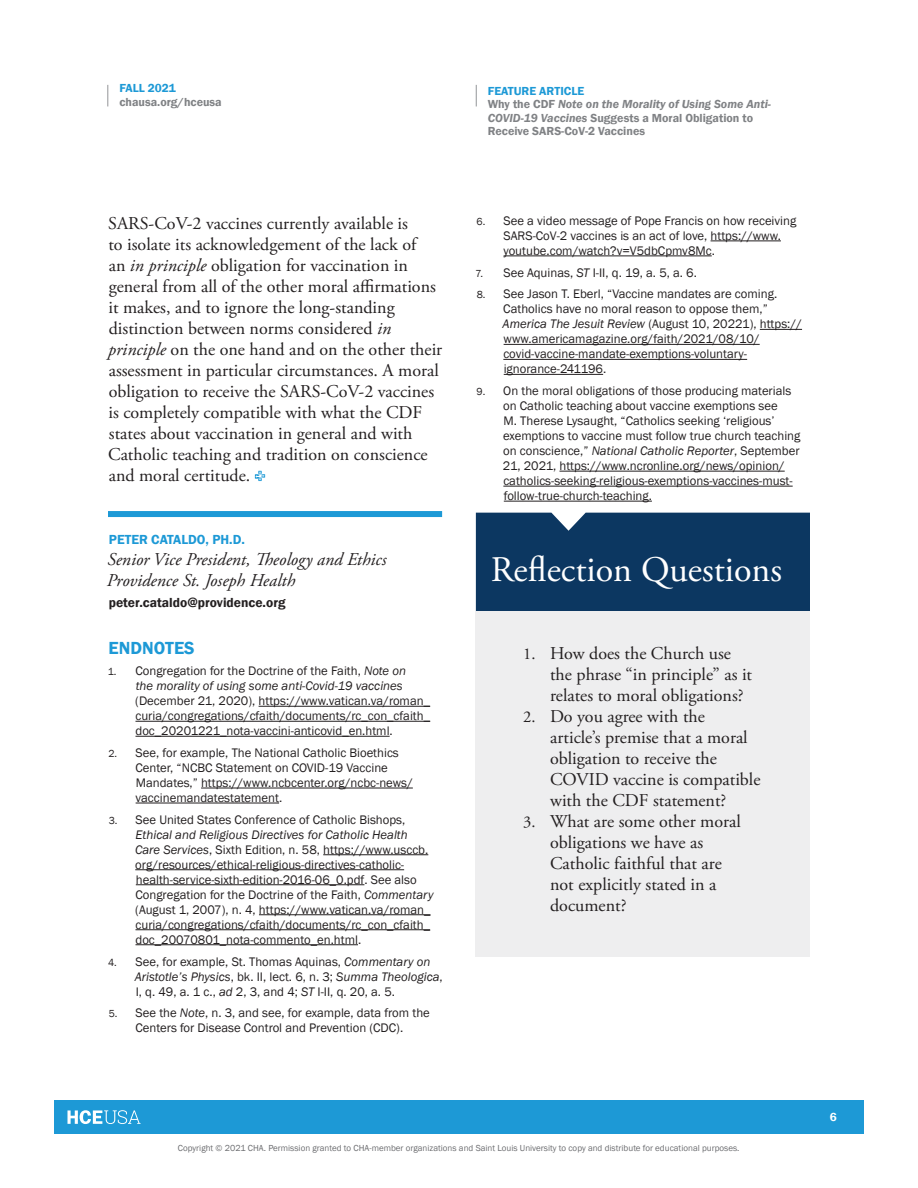
<style>
.page{position:relative;width:918px;height:1188px;background:#fff}
.page>*{position:absolute;margin:0;border:0;box-sizing:border-box;transform-origin:0 0}
.t1{font:36px "Adobe Garamond Pro";color:#fff}
.Body_Copy{font:18px/21px "Adobe Garamond Pro";color:#231f20}
.Body_Copy-2{font:italic 18px "Adobe Garamond Pro";color:#231f20}
.t2{font:600 18px "Franklin Gothic";color:#1d99d6}
.Body_Copy-3{font:600 13.5px "Franklin Gothic";color:#231f20}
.Rule_above_Author{font:600 13.5px "Franklin Gothic";color:#1d99d6}
.t3{font:12.75px/15px "Franklin Gothic";color:#231f20}
.t4{font:600 12px/13.5px "Franklin Gothic";color:#808285}
.t5{font:600 12px "Franklin Gothic";color:#1d99d6}
.t6{font:600 12px "Franklin Gothic";color:#fff}
.t7{font:9px "Franklin Gothic";color:#6c6d70}
.s1{font-style:italic}
.s2{font-size:10.5px}
.s3{font-size:16.5px}
</style>
<div class="page">
<div style="left:54px;top:1100px;width:810px;height:34px;background:#1d99d6"></div>
<svg style="left:68px;top:1110px;width:73px;height:14px"></svg>
<div style="left:108px;top:511px;width:334px;height:6px;background:#1d99d6"></div>
<hr style="left:259px;top:706px;width:171px;height:1px;background:#231f20">
<hr style="left:135px;top:721px;width:295px;height:1px;background:#231f20">
<hr style="left:135px;top:736px;width:255px;height:1px;background:#231f20">
<hr style="left:201px;top:788px;width:212px;height:1px;background:#231f20">
<hr style="left:136px;top:803px;width:143px;height:1px;background:#231f20">
<hr style="left:323px;top:854px;width:105px;height:1px;background:#231f20">
<hr style="left:135px;top:869px;width:269px;height:1px;background:#231f20">
<hr style="left:136px;top:884px;width:228px;height:1px;background:#231f20">
<hr style="left:259px;top:914px;width:171px;height:1px;background:#231f20">
<hr style="left:135px;top:929px;width:295px;height:1px;background:#231f20">
<hr style="left:135px;top:944px;width:223px;height:1px;background:#231f20">
<svg style="left:255px;top:471px;width:10px;height:10px"></svg>
<hr style="left:711px;top:241px;width:70px;height:1px;background:#231f20">
<hr style="left:504px;top:256px;width:208px;height:1px;background:#231f20">
<hr style="left:760px;top:329px;width:42px;height:1px;background:#231f20">
<hr style="left:504px;top:344px;width:256px;height:1px;background:#231f20">
<hr style="left:503px;top:359px;width:244px;height:1px;background:#231f20">
<hr style="left:504px;top:374px;width:99px;height:1px;background:#231f20">
<hr style="left:560px;top:471px;width:225px;height:1px;background:#231f20">
<hr style="left:503px;top:486px;width:290px;height:1px;background:#231f20">
<hr style="left:504px;top:501px;width:148px;height:1px;background:#231f20">
<div style="left:476px;top:513px;width:334px;height:99px;background:#0c3761"></div>
<div style="left:476px;top:612px;width:334px;height:345px;background:#eeeeef"></div>
<svg style="left:107px;top:85px;width:1px;height:21px"></svg>
<svg style="left:476px;top:85px;width:1px;height:21px"></svg>
<p class="t5" style="left:119px;top:81px;width:58px">FALL 2021</p>
<p class="t4" style="left:119px;top:95px;width:104px">chausa.org/hceusa</p>
<p class="t5" style="left:488px;top:83px;width:98px">FEATURE ARTICLE</p>
<p class="t4" style="left:488px;top:98px;width:285px">Why the CDF <span class="s1">Note on the Morality of Using Some Anti-<br>COVID-19 Vaccines</span> Suggests a Moral Obligation to<br>Receive SARS-CoV-2 Vaccines</p>
<p class="Body_Copy" style="left:108px;top:213px;width:336px">SARS-CoV-2 vaccines currently available is<br>to isolate its acknowledgement of the lack of<br>an <span class="s1">in principle</span> obligation for vaccination in general from all of the other moral affirmations it makes, and to ignore the long-standing distinction between norms considered <span class="s1">in principle</span> on the one hand and on the other their assessment in particular circumstances. A moral obligation to receive the SARS-CoV-2 vaccines is completely compatible with what the CDF states about vaccination in general and with Catholic teaching and tradition on conscience and moral certitude.</p>
<p class="Rule_above_Author" style="left:109px;top:531px;width:138px">PETER CATALDO, PH.D.</p>
<p class="Body_Copy-2" style="left:108px;top:549px;width:280px">Senior Vice President, Theology and Ethics</p>
<p class="Body_Copy-2" style="left:107px;top:570px;width:190px">Providence St. Joseph Health</p>
<p class="Body_Copy-3" style="left:109px;top:594px;width:178px">peter.cataldo@providence.org</p>
<p class="t2" style="left:109px;top:636px;width:88px">ENDNOTES</p>
<p class="t3" style="left:135px;top:664px;width:296px;text-indent:-28px"><span class="s2">1.</span> Congregation for the Doctrine of the Faith, <span class="s1">Note on<br>the morality of using some anti-Covid-19 vaccines </span>(December 21, 2020), https://www.vatican.va/roman_ curia/congregations/cfaith/documents/rc_con_cfaith_ doc_20201221_nota-vaccini-anticovid_en.html.</p>
<p class="t3" style="left:135px;top:746px;width:279px;text-indent:-27px"><span class="s2">2.</span> See, for example, The National Catholic Bioethics Center, “NCBC Statement on COVID-19 Vaccine Mandates,” https://www.ncbcenter.org/ncbc-news/ vaccinemandatestatement.</p>
<p class="t3" style="left:135px;top:812px;width:300px;text-indent:-26px"><span class="s2">3.</span> See United States Conference of Catholic Bishops, <span class="s1">Ethical and Religious Directives for Catholic Health Care Services</span>, Sixth Edition, n. 58, https://www.usccb. org/resources/ethical-religious-directives-catholic&shy;health-service-sixth-edition-2016-06_0.pdf. See also Congregation for the Doctrine of the Faith, <span class="s1">Commentary </span>(August 1, 2007), n. 4, https://www.vatican.va/roman_ curia/congregations/cfaith/documents/rc_con_cfaith_ doc_20070801_nota-commento_en.html.</p>
<p class="t3" style="left:135px;top:954px;width:310px;text-indent:-27px"><span class="s2">4.</span> See, for example, St. Thomas Aquinas, <span class="s1">Commentary on<br>Aristotle’s Physics</span>, bk. II, lect. 6, n. 3; <span class="s1">Summa Theologica</span>,<br>I, q. 49, a. 1 c., <span class="s1">ad</span> 2, 3, and 4; <span class="s1">ST</span> I-II, q. 20, a. 5.</p>
<p class="t3" style="left:109px;top:1006px;width:323px;text-align:center"><span class="s2">5.</span> See the <span class="s1">Note</span>, n. 3, and see, for example, data from the<br>Centers for Disease Control and Prevention (CDC).</p>
<p class="t3" style="left:504px;top:213px;width:294px;text-indent:-27px"><span class="s2">6.</span> See a video message of Pope Francis on how receiving<br>SARS-CoV-2 vaccines is an act of love, https://www. youtube.com/watch?v=V5dbCpmv8Mc.</p>
<p class="t3" style="left:475px;top:265px;width:223px"><span class="s2">7.</span> See Aquinas, <span class="s1">ST</span> I-II, q. 19, a. 5, a. 6.</p>
<p class="t3" style="left:503px;top:287px;width:301px;text-indent:-26px"><span class="s2">8.</span> See Jason T. Eberl, “Vaccine mandates are coming.<br>Catholics have no moral reason to oppose them,” <span class="s1">America The Jesuit Review</span> (August 10, 20221), https:// www.americamagazine.org/faith/2021/08/10/ covid-vaccine-mandate-exemptions-voluntary&shy;ignorance-241196.</p>
<p class="t3" style="left:503px;top:384px;width:299px;text-indent:-26px"><span class="s2">9.</span> On the moral obligations of those producing materials on Catholic teaching about vaccine exemptions see<br>M. Therese Lysaught, “Catholics seeking ‘religious’ exemptions to vaccine must follow true church teaching on conscience,” <span class="s1">National Catholic Reporter</span>, September 21, 2021, https://www.ncronline.org/news/opinion/ catholics-seeking-religious-exemptions-vaccines-must&shy;follow-true-church-teaching.</p>
<p class="t1" style="left:491px;top:548px;width:293px">Reflection Questions</p>
<p class="Body_Copy" style="left:550px;top:643px;width:204px;text-indent:-27px"><span class="s3">1.</span> How does the Church use the phrase “in principle” as it relates to moral obligations?</p>
<p class="Body_Copy" style="left:550px;top:706px;width:212px;text-indent:-27px"><span class="s3">2.</span> Do you agree with the<br>article’s premise that a moral obligation to receive the<br>COVID vaccine is compatible with the CDF statement?</p>
<p class="Body_Copy" style="left:550px;top:811px;width:192px;text-indent:-27px"><span class="s3">3.</span> What are some other moral obligations we have as<br>Catholic faithful that are not explicitly stated in a document?</p>
<p class="t7" style="left:178px;top:1142px;width:563px">Copyright © 2021 CHA. Permission granted to CHA-member organizations and Saint Louis University to copy and distribute for educational purposes.</p>
<p class="t6" style="left:830px;top:1109px;width:9px">6</p>
</div>
